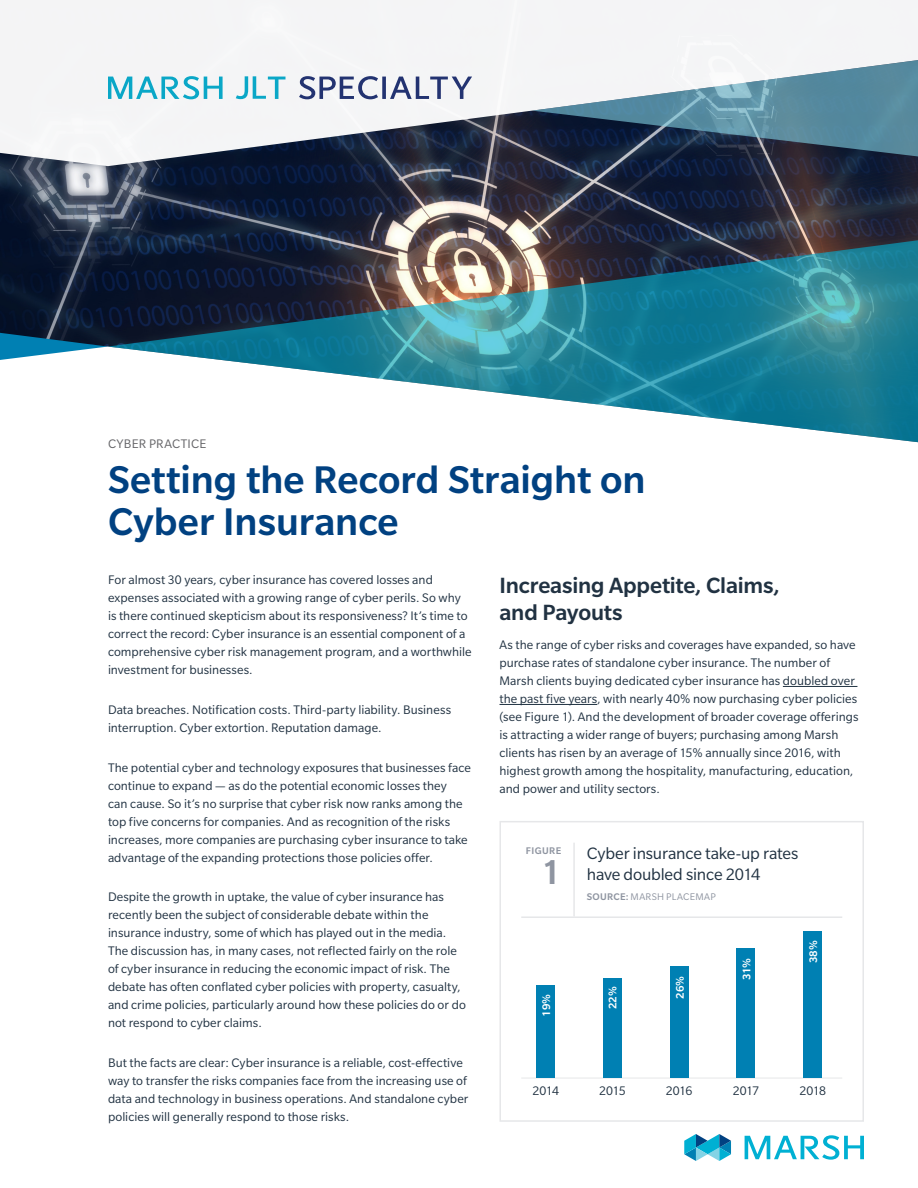
<style>
.page{position:relative;width:918px;height:1188px;background:#fff}
.page>*{position:absolute;margin:0;border:0;box-sizing:border-box;transform-origin:0 0}
.Page_Headline_28_28{font:500 42px/42px "Slate Pro";color:#014181}
.Figure_Number_25_20{font:500 37.5px "Slate Pro";color:#8f95a1}
.Body_Subhead_2_16_18{font:500 24px/27px "Slate Pro";letter-spacing:-.005em;color:#213242}
.Figure_Title_12_14{font:18px/21px "Slate Pro";letter-spacing:-.01em;color:#213242}
.Body_Text_9_12{font:13.5px/18px "Slate Pro";letter-spacing:.005em;color:#213242}
.Sub-nomenclature{font:13.5px "Slate Pro";letter-spacing:.02em;color:#636366}
.Body_Text_9_12-2{font:500 12px "Slate Pro";color:#fff}
.Figure_Source_7_8{font:10.5px "Slate Pro";letter-spacing:.03em;color:#8f95a1}
.Figure_Figure_7_8{font:500 10.5px "Slate Pro";letter-spacing:.035em;color:#8f95a1}
.s1{font-weight:500}
</style>
<div class="page">
<img style="left:0;top:166px;width:918px;height:165px">
<svg style="left:0;top:0;width:918px;height:166px;fill:#f4f4f6"></svg>
<svg style="left:532px;top:58px;width:386px;height:100px"></svg>
<svg style="left:0;top:331px;width:108px;height:29px"></svg>
<svg style="left:108px;top:238px;width:810px;height:205px"></svg>
<svg style="left:108px;top:76px;width:115px;height:23px"></svg>
<svg style="left:236px;top:76px;width:49px;height:23px"></svg>
<svg style="left:299px;top:76px;width:173px;height:23px"></svg>
<hr style="left:783px;top:686px;width:74px;height:1px;background:#213242">
<hr style="left:500px;top:704px;width:97px;height:1px;background:#213242">
<hr style="left:574px;top:916px;width:268px;height:2px;background:#e6e7e9">
<hr style="left:573px;top:843px;width:2px;height:73px;background:#e6e7e9">
<hr style="left:521px;top:916px;width:53px;height:2px;background:#e6e7e9">
<div style="left:500px;top:821px;width:364px;height:301px;border:2px solid #e6e7e9"></div>
<hr style="left:521px;top:1078px;width:321px;height:1px;background:#e6e7e9">
<div style="left:537px;top:986px;width:18px;height:92px;background:#0080b3"></div>
<div style="left:604px;top:978px;width:18px;height:100px;background:#0080b3"></div>
<div style="left:670px;top:966px;width:18px;height:112px;background:#0080b3"></div>
<div style="left:737px;top:949px;width:18px;height:129px;background:#0080b3"></div>
<div style="left:804px;top:932px;width:18px;height:146px;background:#0080b3"></div>
<svg style="left:684px;top:1134px;width:47px;height:27px"></svg>
<svg style="left:745px;top:1135px;width:119px;height:25px"></svg>
<p class="Sub-nomenclature" style="left:108px;top:437px;width:100px">CYBER PRACTICE</p>
<p class="Page_Headline_28_28" style="left:108px;top:458px;width:539px">Setting the Record Straight on<br>Cyber Insurance</p>
<p class="Body_Text_9_12" style="left:108px;top:571px;width:365px">For almost 30 years, cyber insurance has covered losses and expenses associated with a growing range of cyber perils. So why is there continued skepticism about its responsiveness? It’s time to correct the record: Cyber insurance is an essential component of a comprehensive cyber risk management program, and a worthwhile investment for businesses.</p>
<p class="Body_Text_9_12" style="left:108px;top:701px;width:345px">Data breaches. Notification costs. Third-party liability. Business interruption. Cyber extortion. Reputation damage.</p>
<p class="Body_Text_9_12" style="left:108px;top:758px;width:364px">The potential cyber and technology exposures that businesses face continue to expand — as do the potential economic losses they<br>can cause. So it’s no surprise that cyber risk now ranks among the top five concerns for companies. And as recognition of the risks increases, more companies are purchasing cyber insurance to take advantage of the expanding protections those policies offer.</p>
<p class="Body_Text_9_12" style="left:108px;top:888px;width:359px">Despite the growth in uptake, the value of cyber insurance has recently been the subject of considerable debate within the insurance industry, some of which has played out in the media.<br>The discussion has, in many cases, not reflected fairly on the role of cyber insurance in reducing the economic impact of risk. The debate has often conflated cyber policies with property, casualty, and crime policies, particularly around how these policies do or do not respond to cyber claims.</p>
<p class="Body_Text_9_12" style="left:108px;top:1053px;width:362px">But the facts are clear: Cyber insurance is a reliable, cost-effective way to transfer the risks companies face from the increasing use of data and technology in business operations. And standalone cyber policies will generally respond to those risks.</p>
<p class="Body_Subhead_2_16_18" style="left:500px;top:572px;width:282px">Increasing Appetite, Claims, and Payouts</p>
<p class="Body_Text_9_12" style="left:500px;top:636px;width:360px">As the range of cyber risks and coverages have expanded, so have purchase rates of standalone cyber insurance. The number of Marsh clients buying dedicated cyber insurance has doubled over the past five years, with nearly 40% now purchasing cyber policies (see Figure 1). And the development of broader coverage offerings is attracting a wider range of buyers; purchasing among Marsh clients has risen by an average of 15% annually since 2016, with highest growth among the hospitality, manufacturing, education, and power and utility sectors.</p>
<p class="Figure_Title_12_14" style="left:587px;top:842px;width:213px">Cyber insurance take-up rates have doubled since 2014</p>
<p class="Figure_Source_7_8" style="left:587px;top:891px;width:131px"><span class="s1">SOURCE:</span> MARSH PLACEMAP</p>
<p class="Figure_Figure_7_8" style="left:526px;top:845px;width:37px">FIGURE</p>
<p class="Figure_Number_25_20" style="left:541px;top:852px;width:22px">1</p>
<p class="Body_Text_9_12-2" style="left:807px;top:963px;width:25px;rotate:-90deg">38%</p>
<p class="Body_Text_9_12-2" style="left:740px;top:980px;width:23px;rotate:-90deg">31%</p>
<p class="Body_Text_9_12-2" style="left:673px;top:999px;width:24px;rotate:-90deg">26%</p>
<p class="Body_Text_9_12-2" style="left:606px;top:1009px;width:25px;rotate:-90deg">22%</p>
<p class="Body_Text_9_12-2" style="left:540px;top:1017px;width:24px;rotate:-90deg">19%</p>
<p class="Body_Text_9_12" style="left:532px;top:1081px;width:28px">2014</p>
<p class="Body_Text_9_12" style="left:599px;top:1081px;width:28px">2015</p>
<p class="Body_Text_9_12" style="left:666px;top:1081px;width:28px">2016</p>
<p class="Body_Text_9_12" style="left:733px;top:1081px;width:28px">2017</p>
<p class="Body_Text_9_12" style="left:799px;top:1081px;width:28px">2018</p>
</div>
